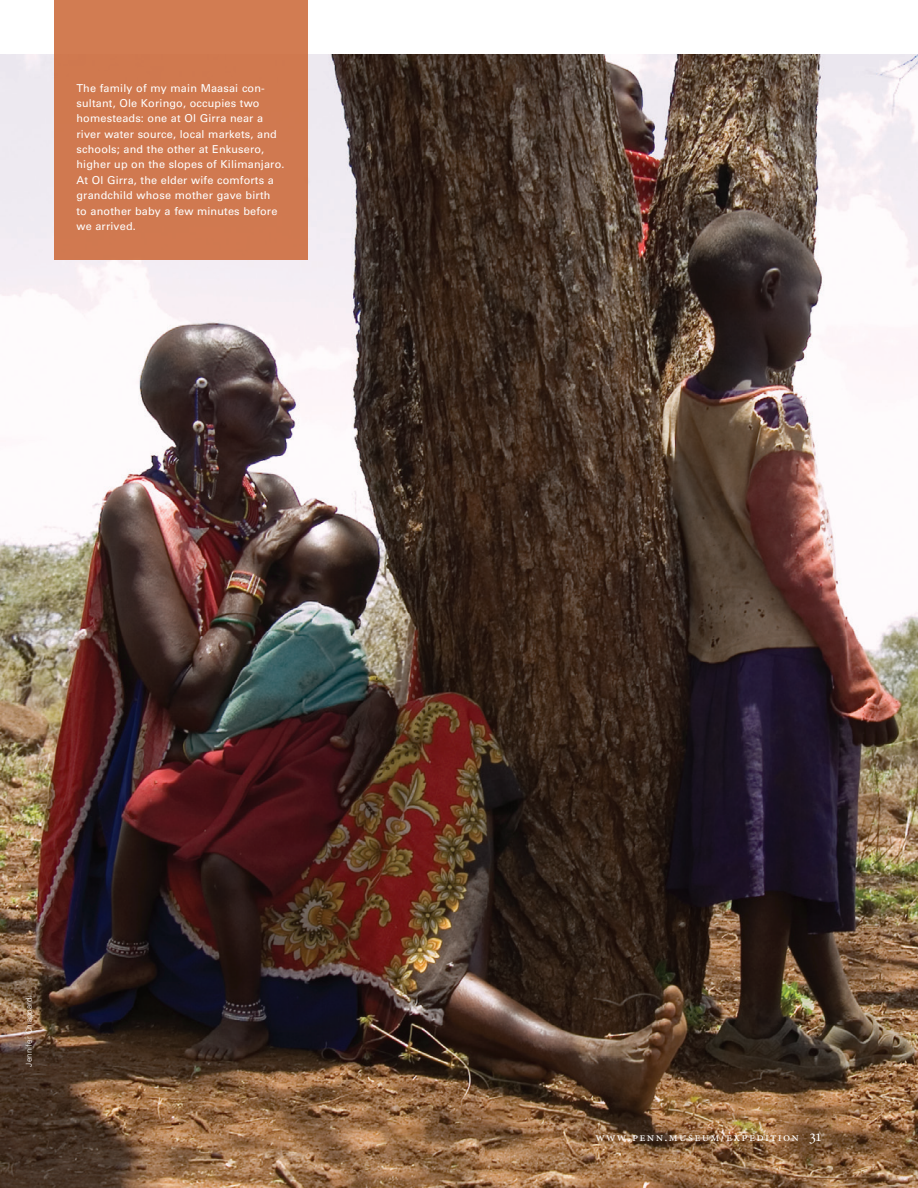
<style>
.page{position:relative;width:918px;height:1188px;background:#fff}
.page>*{position:absolute;margin:0;border:0;box-sizing:border-box;transform-origin:0 0}
.t1{font:12.75px "Minion Regular SC";letter-spacing:.1em;color:#fff}
.photo_captions{font:10.8px/15.3px "Univers";letter-spacing:.015em;color:#fff}
.t2{font:300 8.25px "Univers";color:#fff}
.s1{font-size:16.5px}
</style>
<div class="page">
<img style="left:0;top:54px;width:918px;height:1134px">
<div style="left:54px;top:0;width:254px;height:260px;background:#d07950"></div>
<p class="photo_captions" style="left:77px;top:80px;width:210px">The family of my main Maasai con&shy;sultant, Ole Koringo, occupies two homesteads: one at Ol Girra near a river water source, local markets, and schools; and the other at Enkusero, higher up on the slopes of Kilimanjaro.<br>At Ol Girra, the elder wife comforts a grandchild whose mother gave birth<br>to another baby a few minutes before we arrived.</p>
<p class="t2" style="left:24px;top:1066px;width:72px;rotate:-90deg">Jennifer Chiappardi</p>
<p class="t1" style="left:595px;top:1131px;width:228px">www.penn.museum/expedition <span class="s1">31</span></p>
</div>
